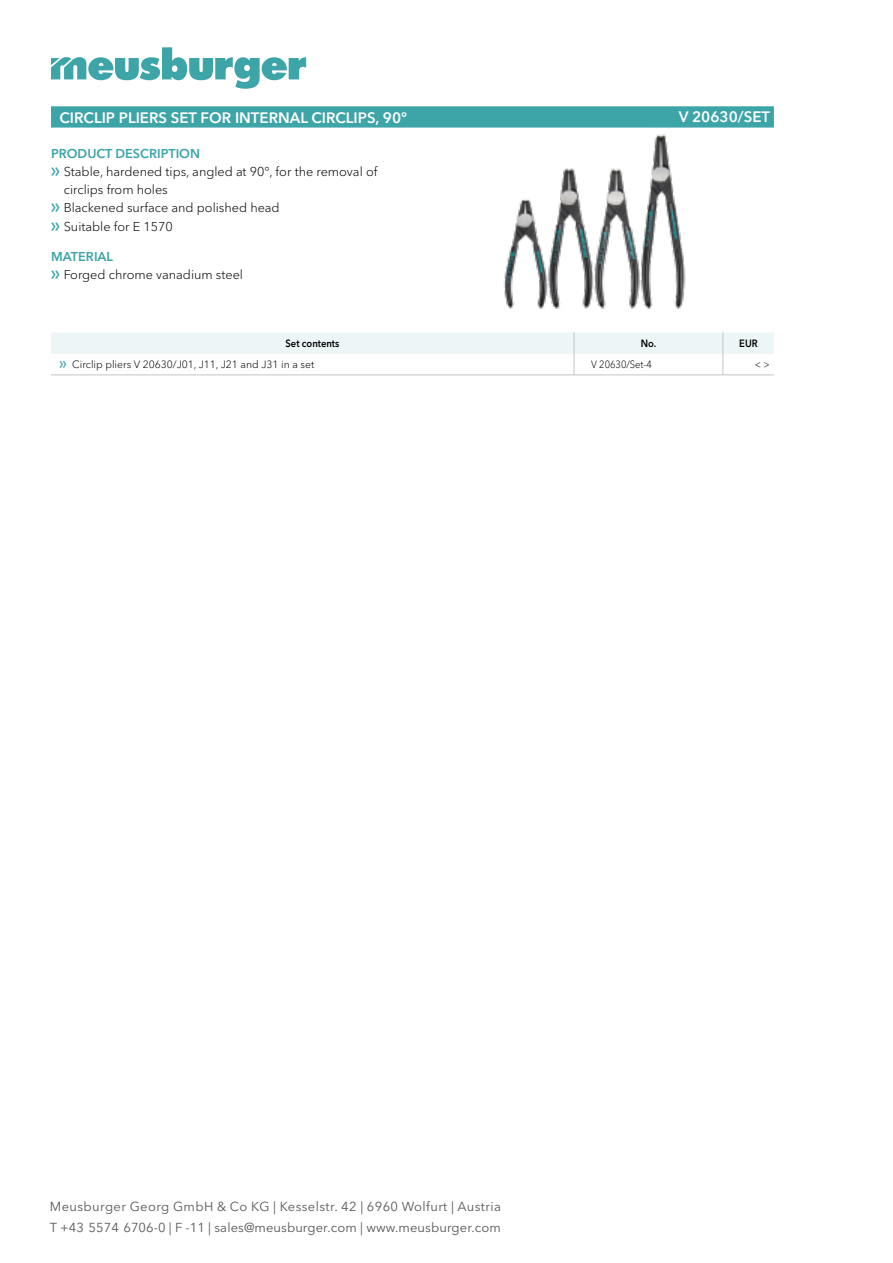
<style>
.page{position:relative;width:893px;height:1263px;background:#fff}
.page>*{position:absolute;margin:0;border:0;box-sizing:border-box;transform-origin:0 0}
.t1{font:600 15px "Avenir Next W1 G";color:#fff}
.t2{font:12.9px/20.7px "Avenir Next W1 G";letter-spacing:.01em;color:#585857}
.t3{font:300 12.75px/18px "Avenir Next W1 G";color:#000}
.t4{font:600 12.75px "Avenir Next W1 G";color:#3da4a8}
.t5{font:300 10.5px "Avenir Next W1 G";color:#000}
.t6{font:600 10.5px "Avenir Next W1 G";color:#000;scale:.9 1}
.t7{font:300 10.5px "Avenir Next W1 G";color:#000;scale:.9 1}
.s1{font-family:"Meusburger Sonderzeichen";font-weight:400;color:#3da4a8}
.s2{font-weight:600;color:#3da4a8}
</style>
<div class="page">
<svg style="left:51px;top:47px;width:255px;height:42px"></svg>
<svg style="left:51px;top:106px;width:723px;height:22px;background:#43a7aa"></svg>
<img style="left:504px;top:134px;width:182px;height:175px">
<svg style="left:51px;top:333px;width:723px;height:42px"></svg>
<hr style="left:51px;top:375px;width:523px;height:1px;background:#c4c5c5">
<hr style="left:574px;top:375px;width:149px;height:1px;background:#c4c5c5">
<hr style="left:723px;top:375px;width:51px;height:1px;background:#c4c5c5">
<p class="t1" style="left:60px;top:108px;width:349px">CIRCLIP PLIERS SET FOR INTERNAL CIRCLIPS, 90°</p>
<p class="t1" style="left:679px;top:108px;width:93px">V 20630/SET</p>
<p class="t4" style="left:51px;top:146px;width:151px">PRODUCT DESCRIPTION</p>
<p class="t3" style="left:51px;top:163px;width:328px"><span class="s1">f</span> Stable, hardened tips, angled at 90°, for the removal of</p>
<p class="t3" style="left:64px;top:181px;width:106px">circlips from holes</p>
<p class="t3" style="left:51px;top:199px;width:230px"><span class="s1">f</span> Blackened surface and polished head</p>
<p class="t3" style="left:51px;top:217px;width:123px"><span class="s1">f</span> Suitable for E 1570</p>
<p class="t3" style="left:51px;top:248px;width:194px"><span class="s2">MATERIAL<br></span><span class="s1">f</span> Forged chrome vanadium steel</p>
<p class="t6" style="left:286px;top:337px;width:61px">Set contents</p>
<p class="t6" style="left:641px;top:337px;width:19px">No.</p>
<p class="t6" style="left:739px;top:337px;width:22px">EUR</p>
<p class="t5" style="left:60px;top:358px;width:256px"><span class="s1">f</span> Circlip pliers V 20630/J01, J11, J21 and J31 in a set</p>
<p class="t7" style="left:591px;top:358px;width:69px">V 20630/Set-4</p>
<p class="t7" style="left:755px;top:358px;width:18px">&lt; &gt;</p>
<p class="t2" style="left:50px;top:1196px;width:453px">Meusburger Georg GmbH &amp; Co KG | Kesselstr. 42 | 6960 Wolfurt | Austria<br>T +43 5574 6706-0 | F -11 | sales@meusburger.com | www.meusburger.com</p>
</div>
